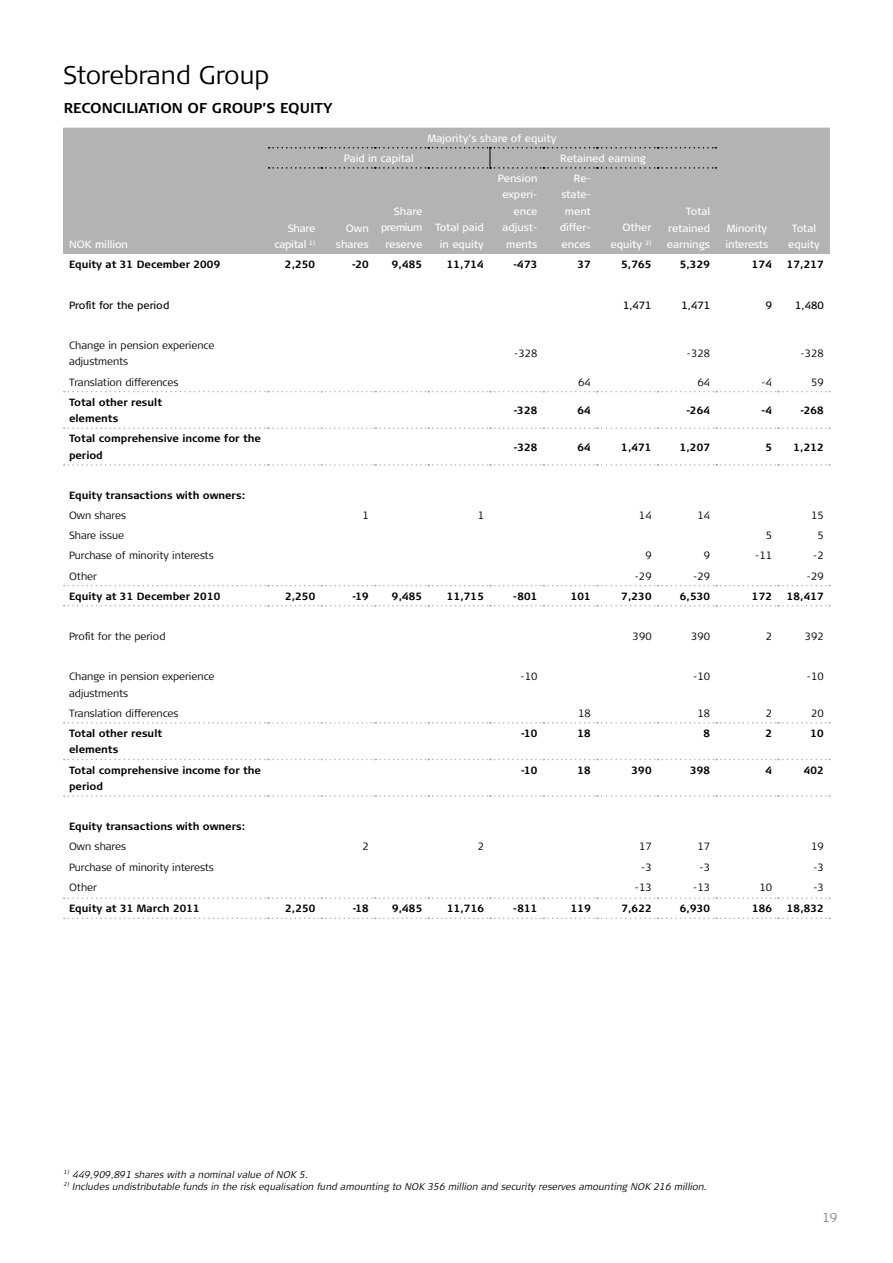
<style>
.page{position:relative;width:893px;height:1263px;background:#fff}
.page>*{position:absolute;margin:0;border:0;box-sizing:border-box;transform-origin:0 0}
.t1{font:300 25.5px "Signa Column";letter-spacing:-.01em;color:#000}
.t2{font:700 14.25px "Signa Column";color:#000}
.t3{font:300 12.75px "Signa Column";color:#87888a}
.t4{font:700 10.5px/16.5px "Signa Column";color:#000}
.t5{font:300 10.5px/16.5px "Signa Column";color:#000}
.t6{font:10.5px/16.5px "Signa Column";color:#fff;text-align:right}
.t7{font:10.5px "Signa Column";color:#000}
.t8{font:10.5px/16.5px "Signa Column";letter-spacing:-.03em;color:#fff;text-align:right}
.t9{font:10.5px/16.5px "Signa Column";letter-spacing:-.02em;color:#fff;text-align:right}
.t10{font:italic 300 9.75px "Signa Column";color:#000}
</style>
<div class="page">
<div style="left:63px;top:128px;width:767px;height:126px;background:#b1b3b4"></div>
<svg style="left:64px;top:585px;width:766px;height:1px"></svg>
<svg style="left:64px;top:605px;width:766px;height:1px"></svg>
<svg style="left:64px;top:897px;width:766px;height:2px"></svg>
<svg style="left:64px;top:917px;width:766px;height:2px"></svg>
<svg style="left:64px;top:722px;width:766px;height:2px"></svg>
<svg style="left:64px;top:759px;width:766px;height:1px"></svg>
<svg style="left:64px;top:795px;width:766px;height:2px"></svg>
<svg style="left:64px;top:391px;width:766px;height:1px"></svg>
<svg style="left:64px;top:427px;width:766px;height:2px"></svg>
<svg style="left:64px;top:464px;width:766px;height:2px"></svg>
<svg style="left:269px;top:147px;width:447px;height:22px;background:#a9abac"></svg>
<h1 class="t1" style="left:63px;top:60px;width:208px">Storebrand Group</h1>
<h2 class="t2" style="left:64px;top:99px;width:19px">Reconciliation</h2>
<h2 class="t2" style="left:188px;top:99px;width:36px">of group</h2>
<h2 class="t2" style="left:262px;top:99px;width:27px">’s equit</h2>
<h2 class="t2" style="left:323px;top:99px;width:10px">y</h2>
<p class="t6" style="left:427px;top:130px;width:131px">Majority’s share of equity</p>
<p class="t6" style="left:344px;top:150px;width:72px">Paid in capital</p>
<p class="t6" style="left:560px;top:150px;width:87px">Retained earning</p>
<p class="t6" style="left:69px;top:236px;width:60px">NOK million</p>
<p class="t9" style="left:274px;top:220px;width:43px">Share capital <sup>1)</sup></p>
<p class="t6" style="left:336px;top:220px;width:35px">Own shares</p>
<p class="t8" style="left:381px;top:203px;width:43px">Share premium reserve</p>
<p class="t6" style="left:435px;top:220px;width:50px;text-align:center">Total paid in equity</p>
<p class="t6" style="left:498px;top:170px;width:41px">Pension experi&shy;ence adjust&shy;ments</p>
<p class="t6" style="left:560px;top:170px;width:33px">Re&shy;state&shy;ment differ&shy;ences</p>
<p class="t6" style="left:611px;top:220px;width:42px">Other equity <sup>2)</sup></p>
<p class="t6" style="left:667px;top:203px;width:45px;text-align:justify;text-indent:19px">Total retained earnings</p>
<p class="t6" style="left:726px;top:220px;width:44px;text-align:left">Minority interests</p>
<p class="t6" style="left:788px;top:220px;width:33px;text-align:center">Total equity</p>
<p class="t4" style="left:69px;top:256px;width:153px">Equity at 31 December 2009</p>
<p class="t4" style="left:285px;top:256px;width:32px">2,250</p>
<p class="t4" style="left:352px;top:256px;width:19px">-20</p>
<p class="t4" style="left:392px;top:256px;width:32px">9,485</p>
<p class="t4" style="left:447px;top:256px;width:39px">11,714</p>
<p class="t4" style="left:513px;top:256px;width:26px">-473</p>
<p class="t4" style="left:577px;top:256px;width:15px">37</p>
<p class="t4" style="left:621px;top:256px;width:32px">5,765</p>
<p class="t4" style="left:680px;top:256px;width:32px">5,329</p>
<p class="t4" style="left:752px;top:256px;width:22px">174</p>
<p class="t4" style="left:787px;top:256px;width:39px">17,217</p>
<p class="t7" style="left:69px;top:299px;width:102px">Profit for the period</p>
<p class="t7" style="left:623px;top:299px;width:30px">1,471</p>
<p class="t7" style="left:681px;top:299px;width:30px">1,471</p>
<p class="t7" style="left:766px;top:299px;width:8px">9</p>
<p class="t7" style="left:795px;top:299px;width:30px">1,480</p>
<p class="t5" style="left:69px;top:337px;width:147px">Change in pension experience adjustments</p>
<p class="t5" style="left:514px;top:345px;width:25px">-328</p>
<p class="t5" style="left:687px;top:345px;width:25px">-328</p>
<p class="t5" style="left:800px;top:345px;width:25px">-328</p>
<p class="t5" style="left:69px;top:374px;width:111px">Translation differences</p>
<p class="t5" style="left:578px;top:374px;width:14px">64</p>
<p class="t5" style="left:697px;top:374px;width:14px">64</p>
<p class="t5" style="left:761px;top:374px;width:12px">-4</p>
<p class="t5" style="left:811px;top:374px;width:14px">59</p>
<p class="t4" style="left:69px;top:394px;width:95px">Total other result elements</p>
<p class="t4" style="left:514px;top:402px;width:25px">-328</p>
<p class="t4" style="left:577px;top:402px;width:15px">64</p>
<p class="t4" style="left:686px;top:402px;width:25px">-264</p>
<p class="t4" style="left:761px;top:402px;width:12px">-4</p>
<p class="t4" style="left:800px;top:402px;width:25px">-268</p>
<p class="t4" style="left:69px;top:430px;width:193px">Total comprehensive income for the period</p>
<p class="t4" style="left:514px;top:439px;width:25px">-328</p>
<p class="t4" style="left:577px;top:439px;width:15px">64</p>
<p class="t4" style="left:621px;top:439px;width:32px">1,471</p>
<p class="t4" style="left:680px;top:439px;width:32px">1,207</p>
<p class="t4" style="left:765px;top:439px;width:8px">5</p>
<p class="t4" style="left:793px;top:439px;width:32px">1,212</p>
<p class="t4" style="left:69px;top:487px;width:178px">Equity transactions with owners:</p>
<p class="t5" style="left:69px;top:507px;width:59px">Own shares</p>
<p class="t5" style="left:362px;top:507px;width:8px">1</p>
<p class="t5" style="left:478px;top:507px;width:8px">1</p>
<p class="t5" style="left:639px;top:507px;width:14px">14</p>
<p class="t5" style="left:697px;top:507px;width:14px">14</p>
<p class="t5" style="left:811px;top:507px;width:14px">15</p>
<p class="t5" style="left:69px;top:527px;width:57px">Share issue</p>
<p class="t5" style="left:766px;top:527px;width:8px">5</p>
<p class="t5" style="left:817px;top:527px;width:8px">5</p>
<p class="t5" style="left:69px;top:548px;width:146px">Purchase of minority interests</p>
<p class="t5" style="left:645px;top:548px;width:8px">9</p>
<p class="t5" style="left:704px;top:548px;width:8px">9</p>
<p class="t5" style="left:755px;top:548px;width:18px">-11</p>
<p class="t5" style="left:813px;top:548px;width:12px">-2</p>
<p class="t5" style="left:69px;top:568px;width:30px">Other</p>
<p class="t5" style="left:635px;top:568px;width:18px">-29</p>
<p class="t5" style="left:693px;top:568px;width:18px">-29</p>
<p class="t5" style="left:807px;top:568px;width:18px">-29</p>
<p class="t4" style="left:69px;top:588px;width:153px">Equity at 31 December 2010</p>
<p class="t4" style="left:285px;top:588px;width:32px">2,250</p>
<p class="t4" style="left:352px;top:588px;width:18px">-19</p>
<p class="t4" style="left:392px;top:588px;width:32px">9,485</p>
<p class="t4" style="left:447px;top:588px;width:39px">11,715</p>
<p class="t4" style="left:513px;top:588px;width:26px">-801</p>
<p class="t4" style="left:571px;top:588px;width:22px">101</p>
<p class="t4" style="left:621px;top:588px;width:32px">7,230</p>
<p class="t4" style="left:680px;top:588px;width:32px">6,530</p>
<p class="t4" style="left:752px;top:588px;width:22px">172</p>
<p class="t4" style="left:787px;top:588px;width:39px">18,417</p>
<p class="t5" style="left:69px;top:628px;width:98px">Profit for the period</p>
<p class="t5" style="left:633px;top:628px;width:21px">390</p>
<p class="t5" style="left:691px;top:628px;width:21px">390</p>
<p class="t5" style="left:766px;top:628px;width:8px">2</p>
<p class="t5" style="left:805px;top:628px;width:21px">392</p>
<p class="t5" style="left:69px;top:668px;width:147px">Change in pension experience adjustments</p>
<p class="t5" style="left:521px;top:668px;width:18px">-10</p>
<p class="t5" style="left:693px;top:668px;width:18px">-10</p>
<p class="t5" style="left:807px;top:668px;width:18px">-10</p>
<p class="t5" style="left:69px;top:705px;width:111px">Translation differences</p>
<p class="t5" style="left:578px;top:705px;width:14px">18</p>
<p class="t5" style="left:697px;top:705px;width:14px">18</p>
<p class="t5" style="left:766px;top:705px;width:8px">2</p>
<p class="t5" style="left:811px;top:705px;width:14px">20</p>
<p class="t4" style="left:69px;top:725px;width:95px">Total other result elements</p>
<p class="t4" style="left:521px;top:725px;width:18px">-10</p>
<p class="t4" style="left:578px;top:725px;width:15px">18</p>
<p class="t4" style="left:703px;top:725px;width:8px">8</p>
<p class="t4" style="left:765px;top:725px;width:8px">2</p>
<p class="t4" style="left:810px;top:725px;width:15px">10</p>
<p class="t4" style="left:69px;top:762px;width:193px">Total comprehensive income for the period</p>
<p class="t4" style="left:521px;top:762px;width:18px">-10</p>
<p class="t4" style="left:578px;top:762px;width:15px">18</p>
<p class="t4" style="left:632px;top:762px;width:22px">390</p>
<p class="t4" style="left:690px;top:762px;width:22px">398</p>
<p class="t4" style="left:765px;top:762px;width:8px">4</p>
<p class="t4" style="left:804px;top:762px;width:22px">402</p>
<p class="t4" style="left:69px;top:818px;width:178px">Equity transactions with owners:</p>
<p class="t5" style="left:69px;top:838px;width:59px">Own shares</p>
<p class="t5" style="left:363px;top:838px;width:8px">2</p>
<p class="t5" style="left:478px;top:838px;width:8px">2</p>
<p class="t5" style="left:639px;top:838px;width:14px">17</p>
<p class="t5" style="left:697px;top:838px;width:14px">17</p>
<p class="t5" style="left:811px;top:838px;width:14px">19</p>
<p class="t5" style="left:69px;top:859px;width:146px">Purchase of minority interests</p>
<p class="t5" style="left:641px;top:859px;width:12px">-3</p>
<p class="t5" style="left:700px;top:859px;width:12px">-3</p>
<p class="t5" style="left:813px;top:859px;width:12px">-3</p>
<p class="t5" style="left:69px;top:879px;width:30px">Other</p>
<p class="t5" style="left:635px;top:879px;width:18px">-13</p>
<p class="t5" style="left:693px;top:879px;width:18px">-13</p>
<p class="t5" style="left:759px;top:879px;width:14px">10</p>
<p class="t5" style="left:813px;top:879px;width:12px">-3</p>
<p class="t4" style="left:69px;top:900px;width:132px">Equity at 31 March 2011</p>
<p class="t4" style="left:285px;top:900px;width:32px">2,250</p>
<p class="t4" style="left:352px;top:900px;width:18px">-18</p>
<p class="t4" style="left:392px;top:900px;width:32px">9,485</p>
<p class="t4" style="left:447px;top:900px;width:39px">11,716</p>
<p class="t4" style="left:513px;top:900px;width:26px">-811</p>
<p class="t4" style="left:571px;top:900px;width:22px">119</p>
<p class="t4" style="left:621px;top:900px;width:32px">7,622</p>
<p class="t4" style="left:680px;top:900px;width:32px">6,930</p>
<p class="t4" style="left:752px;top:900px;width:22px">186</p>
<p class="t4" style="left:787px;top:900px;width:39px">18,832</p>
<p class="t10" style="left:64px;top:1169px;width:246px"><sup>1)</sup> 449,909,891 shares with a nominal value of NOK 5.</p>
<p class="t10" style="left:64px;top:1181px;width:645px"><sup>2)</sup> Includes undistributable funds in the risk equalisation fund amounting to NOK 356 million and security reserves amounting NOK 216 million.</p>
<p class="t3" style="left:822px;top:1210px;width:17px">19</p>
</div>
